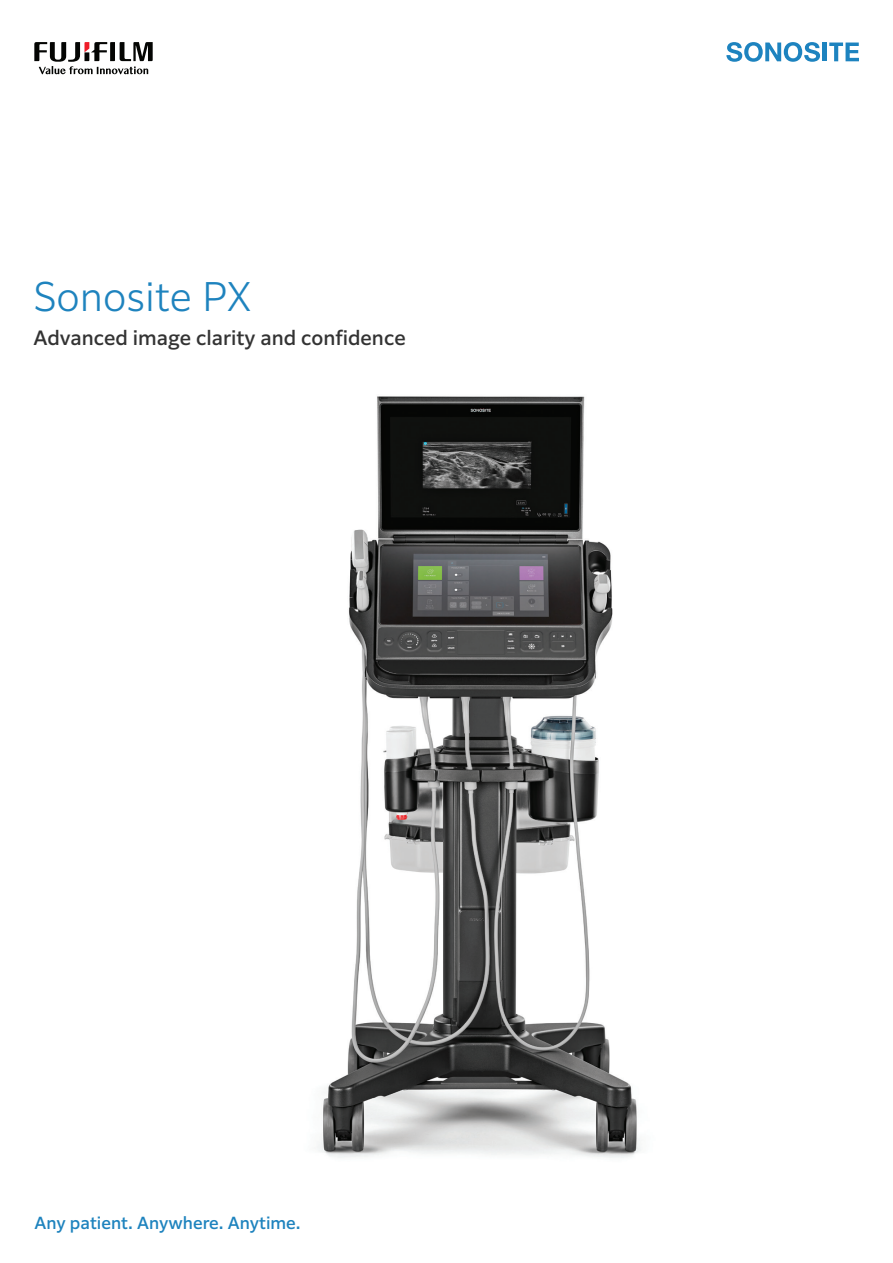
<style>
.page{position:relative;width:893px;height:1263px;background:#fff}
.page>*{position:absolute;margin:0;border:0;box-sizing:border-box;transform-origin:0 0}
.t1{font:300 39px "Clarimo UDPE";color:#1e83be}
.t2{font:500 19.5px "Clarimo UDPE";color:#333}
.t3{font:500 16.5px "Clarimo UDPE";color:#1e83be}
</style>
<div class="page">
<img style="left:317px;top:396px;width:324px;height:762px">
<svg style="left:726px;top:42px;width:94px;height:20px"></svg>
<hr style="left:823px;top:43px;width:4px;height:18px;background:#1d83bf">
<svg style="left:829px;top:43px;width:30px;height:18px"></svg>
<svg style="left:34px;top:42px;width:119px;height:32px"></svg>
<p class="t1" style="left:33px;top:265px;width:220px">Sonosite PX</p>
<p class="t2" style="left:33px;top:322px;width:374px">Advanced image clarity and confidence</p>
<p class="t3" style="left:34px;top:1209px;width:268px">Any patient. Anywhere. Anytime.</p>
</div>
